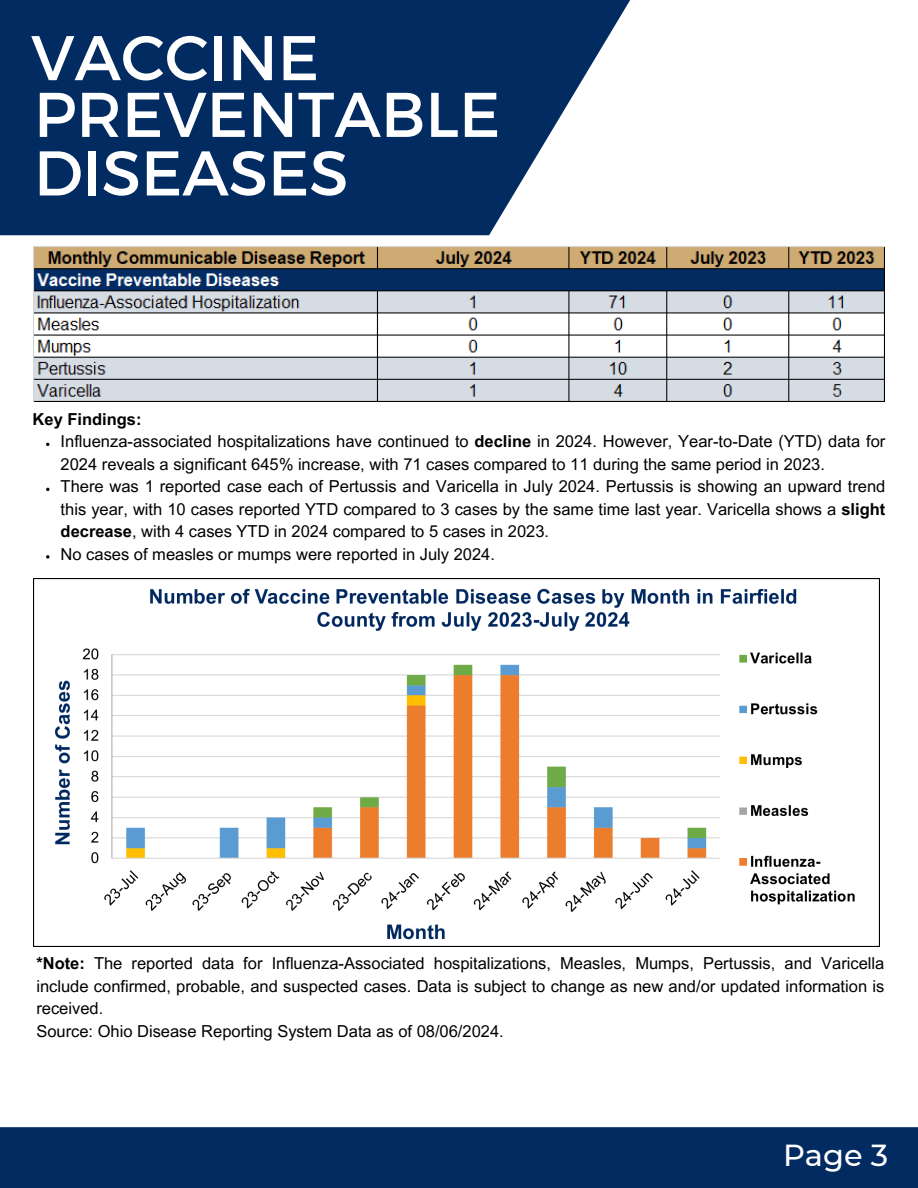
<style>
.page{position:relative;width:918px;height:1188px;background:#fff}
.page>*{position:absolute;margin:0;border:0;box-sizing:border-box;transform-origin:0 0}
.t1{font:63px "Montserrat";color:#fff}
.t2{font:500 30.3px "Montserrat";color:#fff}
.t3{font:16.5px/22.5px "Arial MT Pro";color:#000;text-align:justify}
.t4{font:700 16.5px "Arial MT Pro";color:#000}
.s1{font-weight:700}
</style>
<div class="page">
<svg style="left:0;top:0;width:630px;height:235px;background:#1d4273"></svg>
<div style="left:0;top:1127px;width:918px;height:61px;background:#022b62"></div>
<img style="left:34px;top:578px;width:846px;height:368px">
<img style="left:34px;top:246px;width:850px;height:156px">
<svg style="left:46px;top:555px;width:3px;height:4px"></svg>
<h1 class="t1" style="left:31px;top:17px;width:290px">VACCINE</h1>
<p class="t1" style="left:34px;top:74px;width:468px">PREVENTABLE</p>
<h3 class="t1" style="left:34px;top:132px;width:316px">DISEASES</h3>
<p class="t4" style="left:33px;top:413px;width:111px">Key Findings:</p>
<p class="t3" style="left:61px;top:432px;width:826px">Influenza-associated hospitalizations have continued to <span class="s1">decline</span> in 2024. However, Year-to-Date (YTD) data for<br>2024 reveals a significant 645% increase, with 71 cases compared to 11 during the same period in 2023.</p>
<p class="t3" style="left:61px;top:477px;width:826px">There was 1 reported case each of Pertussis and Varicella in July 2024. Pertussis is showing an upward trend this year, with 10 cases reported YTD compared to 3 cases by the same time last year. Varicella shows a <span class="s1">slight decrease</span>, with 4 cases YTD in 2024 compared to 5 cases in 2023.</p>
<p class="t3" style="left:61px;top:545px;width:436px">No cases of measles or mumps were reported in July 2024.</p>
<p class="t3" style="left:36px;top:954px;width:850px"><span class="s1">*Note:</span> The reported data for Influenza-Associated hospitalizations, Measles, Mumps, Pertussis, and Varicella include confirmed, probable, and suspected cases. Data is subject to change as new and/or updated information is received.</p>
<p class="t3" style="left:36px;top:1022px;width:469px">Source: Ohio Disease Reporting System Data as of 08/06/2024.</p>
<h2 class="t2" style="left:783px;top:1137px;width:107px">Page 3</h2>
</div>
